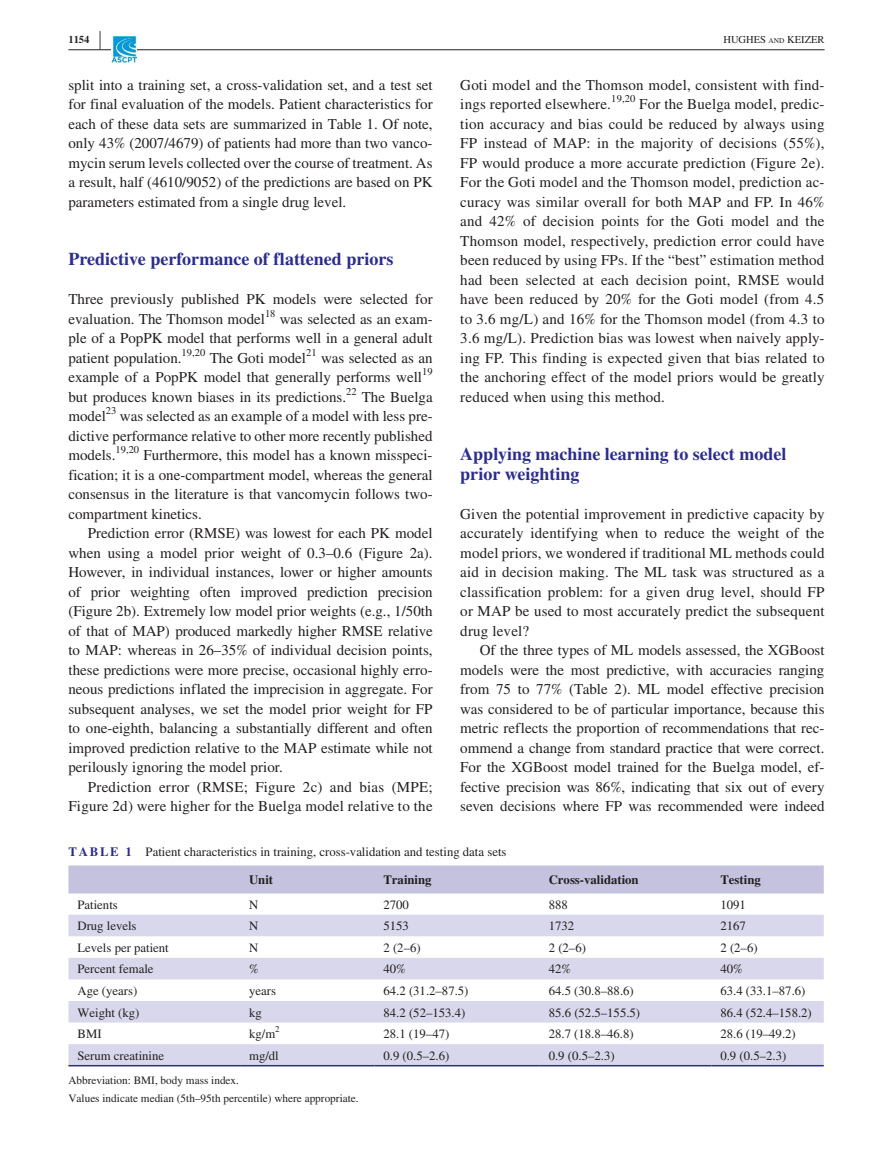
<style>
.page{position:relative;width:893px;height:1174px;background:#fff}
.page>*{position:absolute;margin:0;border:0;box-sizing:border-box;transform-origin:0 0}
.t1{font:700 25.95px "STIX";color:#231f20;scale:.36 1}
.t2{font:700 18px/19.5px "STIX";color:#2c2d8c}
.t3{font:15px/19.5px "STIX";color:#231f20;text-align:justify}
.t4{font:12.75px "STIX";color:#231f20}
.t5{font:700 12.75px "STIX";color:#231f20}
.t6{font:11.25px/18px "STIX";color:#231f20}
.t7{font:10.5px "STIX";color:#231f20}
.t8{font:10.5px "STIX";color:#231f20}
.t9{font:700 10.5px "STIX";color:#231f20}
.s1{font-size:7.35px}
.s2{font-weight:700;color:#2c2d8c}
</style>
<div class="page">
<hr style="left:68px;top:49px;width:756px;height:1px;background:#231f20">
<img style="left:111px;top:37px;width:26px;height:25px">
<div style="left:68px;top:865px;width:756px;height:28px;background:#c4c2df"></div>
<svg style="left:68px;top:914px;width:756px;height:151px;fill:#d9d7eb"></svg>
<hr style="left:68px;top:1065px;width:172px;height:1px;background:#2c2d8c">
<hr style="left:240px;top:1065px;width:134px;height:1px;background:#2c2d8c">
<hr style="left:374px;top:1065px;width:166px;height:1px;background:#2c2d8c">
<hr style="left:540px;top:1065px;width:171px;height:1px;background:#2c2d8c">
<hr style="left:711px;top:1065px;width:113px;height:1px;background:#2c2d8c">
<p class="t9" style="left:68px;top:33px;width:22px">1154</p>
<h1 class="t1" style="left:99px;top:25px;width:7px">|</h1>
<p class="t8" style="left:723px;top:32px;width:103px">HUGHES <span class="s1">and</span> KEIZER</p>
<p class="t3" style="left:68px;top:76px;width:366px">split into a training set, a cross-validation set, and a test set for final evaluation of the models. Patient characteristics for each of these data sets are summarized in Table 1. Of note, only 43% (2007/4679) of patients had more than two vanco&shy;mycin serum levels collected over the course of treatment. As a result, half (4610/9052) of the predictions are based on PK parameters estimated from a single drug level.</p>
<p class="t3" style="left:460px;top:76px;width:366px">Goti model and the Thomson model, consistent with find&shy;ings reported elsewhere.<sup>19,20</sup> For the Buelga model, predic&shy;tion accuracy and bias could be reduced by always using FP instead of MAP: in the majority of decisions (55%), FP would produce a more accurate prediction (Figure 2e).<br>For the Goti model and the Thomson model, prediction ac&shy;curacy was similar overall for both MAP and FP. In 46% and 42% of decision points for the Goti model and the Thomson model, respectively, prediction error could have been reduced by using FPs. If the “best” estimation method had been selected at each decision point, RMSE would have been reduced by 20% for the Goti model (from 4.5 to 3.6 mg/L) and 16% for the Thomson model (from 4.3 to 3.6 mg/L). Prediction bias was lowest when naively apply&shy;ing FP. This finding is expected given that bias related to the anchoring effect of the model priors would be greatly reduced when using this method.</p>
<p class="t2" style="left:68px;top:249px;width:327px">Predictive performance of flattened priors</p>
<p class="t3" style="left:68px;top:290px;width:366px">Three previously published PK models were selected for evaluation. The Thomson model</p>
<p class="t7" style="left:265px;top:306px;width:12px">18</p>
<p class="t3" style="left:68px;top:310px;width:366px;text-indent:211px">was selected as an exam&shy;ple of a PopPK model that performs well in a general adult patient population.</p>
<p class="t7" style="left:306px;top:345px;width:12px">21</p>
<p class="t3" style="left:68px;top:349px;width:366px;text-indent:253px">was selected as an example of a PopPK model that generally performs well</p>
<p class="t7" style="left:182px;top:345px;width:25px">19,20</p>
<p class="t3" style="left:210px;top:349px;width:98px">The Goti model</p>
<p class="t7" style="left:422px;top:365px;width:12px">19</p>
<p class="t7" style="left:346px;top:384px;width:12px">22</p>
<p class="t3" style="left:68px;top:388px;width:279px">but produces known biases in its predictions.</p>
<p class="t3" style="left:362px;top:388px;width:72px">The Buelga</p>
<p class="t3" style="left:68px;top:407px;width:39px">model</p>
<p class="t7" style="left:106px;top:404px;width:12px">23</p>
<p class="t3" style="left:68px;top:407px;width:366px;text-indent:51px">was selected as an example of a model with less pre&shy;dictive performance relative to other more recently published models.</p>
<p class="t7" style="left:116px;top:443px;width:25px">19,20</p>
<p class="t2" style="left:460px;top:444px;width:328px">Applying machine learning to select model prior weighting</p>
<p class="t3" style="left:460px;top:505px;width:366px">Given the potential improvement in predictive capacity by accurately identifying when to reduce the weight of the model priors, we wondered if traditional ML methods could aid in decision making. The ML task was structured as a classification problem: for a given drug level, should FP or MAP be used to most accurately predict the subsequent drug level?</p>
<p class="t3" style="left:460px;top:641px;width:366px;text-indent:20px">Of the three types of ML models assessed, the XGBoost models were the most predictive, with accuracies ranging from 75 to 77% (Table 2). ML model effective precision was considered to be of particular importance, because this metric reflects the proportion of recommendations that rec&shy;ommend a change from standard practice that were correct.<br>For the XGBoost model trained for the Buelga model, ef&shy;fective precision was 86%, indicating that six out of every seven decisions where FP was recommended were indeed</p>
<p class="t4" style="left:68px;top:842px;width:440px"><span class="s2">TABLE 1</span> Patient characteristics in training, cross-validation and testing data sets</p>
<p class="t5" style="left:249px;top:872px;width:26px">Unit</p>
<p class="t5" style="left:383px;top:872px;width:50px">Training</p>
<p class="t5" style="left:549px;top:872px;width:91px">Cross-validation</p>
<p class="t5" style="left:720px;top:872px;width:42px">Testing</p>
<p class="t4" style="left:77px;top:895px;width:42px">Patients</p>
<p class="t4" style="left:249px;top:895px;width:11px">N</p>
<p class="t4" style="left:383px;top:895px;width:27px">2700</p>
<p class="t4" style="left:549px;top:895px;width:21px">888</p>
<p class="t4" style="left:720px;top:895px;width:27px">1091</p>
<p class="t4" style="left:77px;top:917px;width:61px">Drug levels</p>
<p class="t4" style="left:249px;top:917px;width:11px">N</p>
<p class="t4" style="left:383px;top:917px;width:27px">5153</p>
<p class="t4" style="left:549px;top:917px;width:27px">1732</p>
<p class="t4" style="left:720px;top:917px;width:27px">2167</p>
<p class="t4" style="left:77px;top:938px;width:93px">Levels per patient</p>
<p class="t4" style="left:249px;top:938px;width:11px">N</p>
<p class="t4" style="left:383px;top:938px;width:39px">2 (2–6)</p>
<p class="t4" style="left:549px;top:938px;width:39px">2 (2–6)</p>
<p class="t4" style="left:720px;top:938px;width:39px">2 (2–6)</p>
<p class="t4" style="left:78px;top:960px;width:78px">Percent female</p>
<p class="t4" style="left:249px;top:960px;width:11px">%</p>
<p class="t4" style="left:383px;top:960px;width:24px">40%</p>
<p class="t4" style="left:549px;top:960px;width:24px">42%</p>
<p class="t4" style="left:720px;top:960px;width:24px">40%</p>
<p class="t4" style="left:78px;top:982px;width:61px">Age (years)</p>
<p class="t4" style="left:249px;top:982px;width:28px">years</p>
<p class="t4" style="left:384px;top:982px;width:86px">64.2 (31.2–87.5)</p>
<p class="t4" style="left:549px;top:982px;width:86px">64.5 (30.8–88.6)</p>
<p class="t4" style="left:720px;top:982px;width:86px">63.4 (33.1–87.6)</p>
<p class="t4" style="left:78px;top:1003px;width:63px">Weight (kg)</p>
<p class="t4" style="left:249px;top:1003px;width:14px">kg</p>
<p class="t4" style="left:384px;top:1003px;width:83px">84.2 (52–153.4)</p>
<p class="t4" style="left:549px;top:1003px;width:93px">85.6 (52.5–155.5)</p>
<p class="t4" style="left:720px;top:1003px;width:93px">86.4 (52.4–158.2)</p>
<p class="t4" style="left:78px;top:1025px;width:26px">BMI</p>
<p class="t4" style="left:249px;top:1025px;width:32px">kg/m<sup>2</sup></p>
<p class="t4" style="left:383px;top:1025px;width:67px">28.1 (19–47)</p>
<p class="t4" style="left:549px;top:1025px;width:86px">28.7 (18.8–46.8)</p>
<p class="t4" style="left:720px;top:1025px;width:77px">28.6 (19–49.2)</p>
<p class="t4" style="left:77px;top:1046px;width:88px">Serum creatinine</p>
<p class="t4" style="left:249px;top:1046px;width:31px">mg/dl</p>
<p class="t4" style="left:383px;top:1046px;width:67px">0.9 (0.5–2.6)</p>
<p class="t4" style="left:549px;top:1046px;width:67px">0.9 (0.5–2.3)</p>
<p class="t4" style="left:720px;top:1046px;width:67px">0.9 (0.5–2.3)</p>
<p class="t6" style="left:68px;top:1072px;width:292px">Abbreviation: BMI, body mass index.<br>Values indicate median (5th–95th percentile) where appropriate.</p>
<p class="t3" style="left:68px;top:446px;width:366px;text-indent:75px">Furthermore, this model has a known misspeci&shy;fication; it is a one-compartment model, whereas the general consensus in the literature is that vancomycin follows two&shy;compartment kinetics.</p>
<p class="t3" style="left:68px;top:524px;width:366px;text-indent:20px">Prediction error (RMSE) was lowest for each PK model when using a model prior weight of 0.3–0.6 (Figure 2a).<br>However, in individual instances, lower or higher amounts of prior weighting often improved prediction precision (Figure 2b). Extremely low model prior weights (e.g., 1/50th of that of MAP) produced markedly higher RMSE relative to MAP: whereas in 26–35% of individual decision points, these predictions were more precise, occasional highly erro&shy;neous predictions inflated the imprecision in aggregate. For subsequent analyses, we set the model prior weight for FP to one-eighth, balancing a substantially different and often improved prediction relative to the MAP estimate while not perilously ignoring the model prior.</p>
<p class="t3" style="left:68px;top:778px;width:366px;text-align:right">Prediction error (RMSE; Figure 2c) and bias (MPE;<br>Figure 2d) were higher for the Buelga model relative to the</p>
</div>
